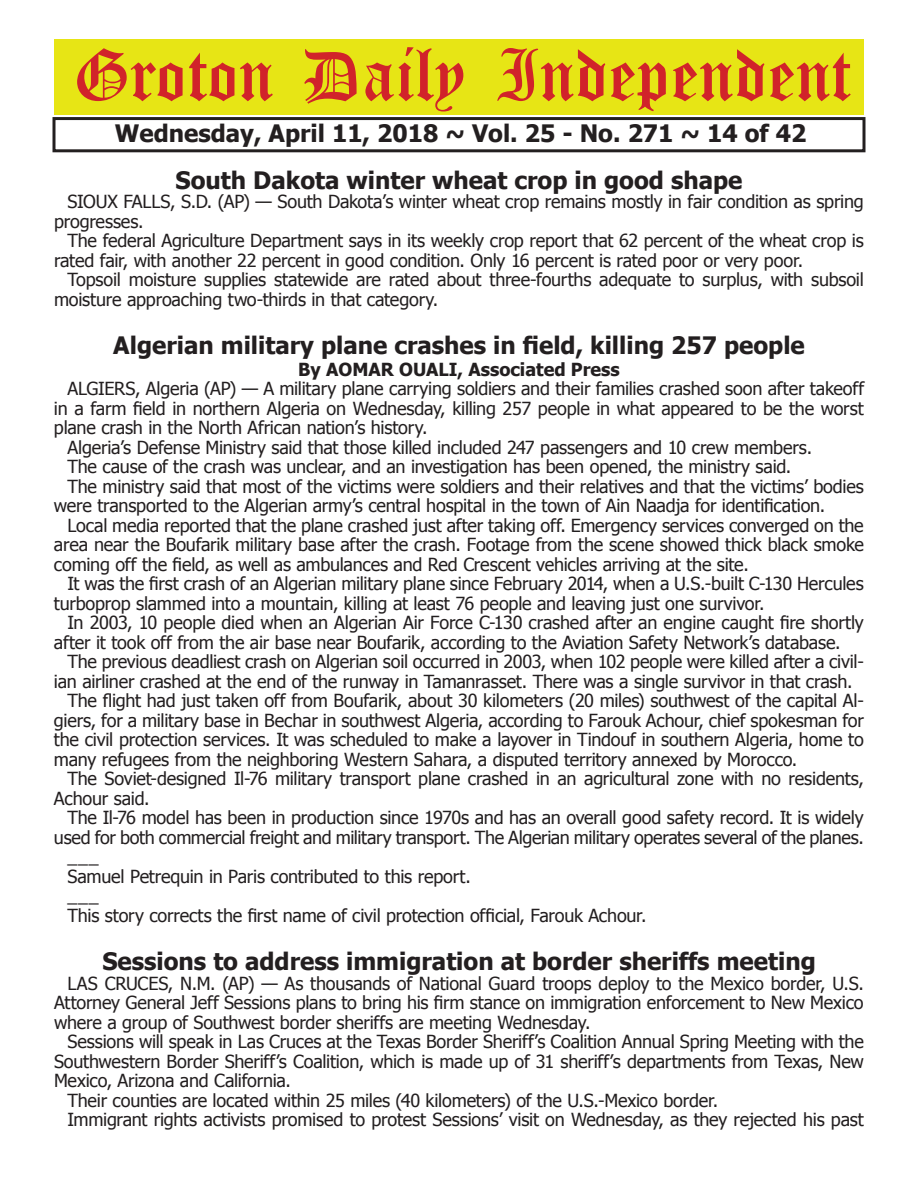
<style>
.page{position:relative;width:918px;height:1188px;background:#fff}
.page>*{position:absolute;margin:0;border:0;box-sizing:border-box;transform-origin:0 0}
.t1{font:54px "Old English Five";color:#d1232a}
.t2{font:700 24px "Tahoma";color:#231f20}
.t3{font:18px/19.5px "Tahoma";letter-spacing:-.01em;color:#231f20}
.t4{font:700 18px "Tahoma";color:#231f20}
</style>
<div class="page">
<div style="left:52px;top:117px;width:814px;height:35px;border:3px solid #231f20"></div>
<div style="left:54px;top:40px;width:810px;height:75px;background:#e7e515"></div>
<h1 class="t1" style="left:73px;top:50px;width:779px">Groton Daily Independent</h1>
<h2 class="t2" style="left:115px;top:116px;width:693px">Wednesday, April 11, 2018 ~ Vol. 25 - No. 271 ~ 14 of 42</h2>
<h2 class="t2" style="left:176px;top:163px;width:568px">South Dakota winter wheat crop in good shape</h2>
<p class="t3" style="left:54px;top:191px;width:811px;text-indent:14px">SIOUX FALLS, S.D. (AP) — South Dakota’s winter wheat crop remains mostly in fair condition as spring progresses.</p>
<p class="t3" style="left:54px;top:230px;width:811px;text-indent:14px">The federal Agriculture Department says in its weekly crop report that 62 percent of the wheat crop is rated fair, with another 22 percent in good condition. Only 16 percent is rated poor or very poor.</p>
<p class="t3" style="left:54px;top:269px;width:811px;text-indent:14px">Topsoil moisture supplies statewide are rated about three-fourths adequate to surplus, with subsoil moisture approaching two-thirds in that category.</p>
<h2 class="t2" style="left:113px;top:329px;width:693px">Algerian military plane crashes in field, killing 257 people</h2>
<p class="t4" style="left:298px;top:357px;width:323px">By AOMAR OUALI, Associated Press</p>
<p class="t3" style="left:67px;top:378px;width:798px">ALGIERS, Algeria (AP) — A military plane carrying soldiers and their families crashed soon after takeoff</p>
<p class="t3" style="left:54px;top:398px;width:811px">in a farm field in northern Algeria on Wednesday, killing 257 people in what appeared to be the worst</p>
<p class="t3" style="left:54px;top:417px;width:375px">plane crash in the North African nation’s history.</p>
<p class="t3" style="left:67px;top:437px;width:746px">Algeria’s Defense Ministry said that those killed included 247 passengers and 10 crew members.</p>
<p class="t3" style="left:67px;top:456px;width:725px">The cause of the crash was unclear, and an investigation has been opened, the ministry said.</p>
<p class="t3" style="left:67px;top:476px;width:798px">The ministry said that most of the victims were soldiers and their relatives and that the victims’ bodies</p>
<p class="t3" style="left:54px;top:495px;width:773px">were transported to the Algerian army’s central hospital in the town of Ain Naadja for identification.</p>
<p class="t3" style="left:67px;top:515px;width:798px">Local media reported that the plane crashed just after taking off. Emergency services converged on the</p>
<p class="t3" style="left:54px;top:534px;width:811px">area near the Boufarik military base after the crash. Footage from the scene showed thick black smoke</p>
<p class="t3" style="left:54px;top:554px;width:696px">coming off the field, as well as ambulances and Red Crescent vehicles arriving at the site.</p>
<p class="t3" style="left:67px;top:573px;width:798px">It was the first crash of an Algerian military plane since February 2014, when a U.S.-built C-130 Hercules</p>
<p class="t3" style="left:54px;top:593px;width:712px">turboprop slammed into a mountain, killing at least 76 people and leaving just one survivor.</p>
<p class="t3" style="left:67px;top:612px;width:798px">In 2003, 10 people died when an Algerian Air Force C-130 crashed after an engine caught fire shortly</p>
<p class="t3" style="left:54px;top:632px;width:788px">after it took off from the air base near Boufarik, according to the Aviation Safety Network’s database.</p>
<p class="t3" style="left:67px;top:651px;width:798px">The previous deadliest crash on Algerian soil occurred in 2003, when 102 people were killed after a civil-</p>
<p class="t3" style="left:54px;top:671px;width:800px">ian airliner crashed at the end of the runway in Tamanrasset. There was a single survivor in that crash.</p>
<p class="t3" style="left:67px;top:690px;width:798px">The flight had just taken off from Boufarik, about 30 kilometers (20 miles) southwest of the capital Al-</p>
<p class="t3" style="left:54px;top:710px;width:811px">giers, for a military base in Bechar in southwest Algeria, according to Farouk Achour, chief spokesman for</p>
<p class="t3" style="left:54px;top:729px;width:811px">the civil protection services. It was scheduled to make a layover in Tindouf in southern Algeria, home to</p>
<p class="t3" style="left:54px;top:749px;width:745px">many refugees from the neighboring Western Sahara, a disputed territory annexed by Morocco.</p>
<p class="t3" style="left:67px;top:768px;width:798px">The Soviet-designed Il-76 military transport plane crashed in an agricultural zone with no residents,</p>
<p class="t3" style="left:54px;top:788px;width:97px">Achour said.</p>
<p class="t3" style="left:67px;top:807px;width:798px">The Il-76 model has been in production since 1970s and has an overall good safety record. It is widely</p>
<p class="t3" style="left:54px;top:827px;width:811px">used for both commercial freight and military transport. The Algerian military operates several of the planes.</p>
<p class="t3" style="left:67px;top:846px;width:33px">___</p>
<p class="t3" style="left:67px;top:866px;width:405px">Samuel Petrequin in Paris contributed to this report.</p>
<p class="t3" style="left:67px;top:885px;width:33px">___</p>
<p class="t3" style="left:67px;top:905px;width:581px">This story corrects the first name of civil protection official, Farouk Achour.</p>
<h2 class="t2" style="left:102px;top:945px;width:715px">Sessions to address immigration at border sheriffs meeting</h2>
<p class="t3" style="left:54px;top:973px;width:811px;text-align:justify;text-indent:14px">LAS CRUCES, N.M. (AP) — As thousands of National Guard troops deploy to the Mexico border, U.S.<br>Attorney General Jeff Sessions plans to bring his firm stance on immigration enforcement to New Mexico where a group of Southwest border sheriffs are meeting Wednesday.</p>
<p class="t3" style="left:68px;top:1031px;width:798px">Sessions will speak in Las Cruces at the Texas Border Sheriff’s Coalition Annual Spring Meeting with the</p>
<p class="t3" style="left:54px;top:1051px;width:811px">Southwestern Border Sheriff’s Coalition, which is made up of 31 sheriff’s departments from Texas, New</p>
<p class="t3" style="left:54px;top:1070px;width:238px">Mexico, Arizona and California.</p>
<p class="t3" style="left:68px;top:1090px;width:652px">Their counties are located within 25 miles (40 kilometers) of the U.S.-Mexico border.</p>
<p class="t3" style="left:68px;top:1109px;width:798px">Immigrant rights activists promised to protest Sessions’ visit on Wednesday, as they rejected his past</p>
</div>
